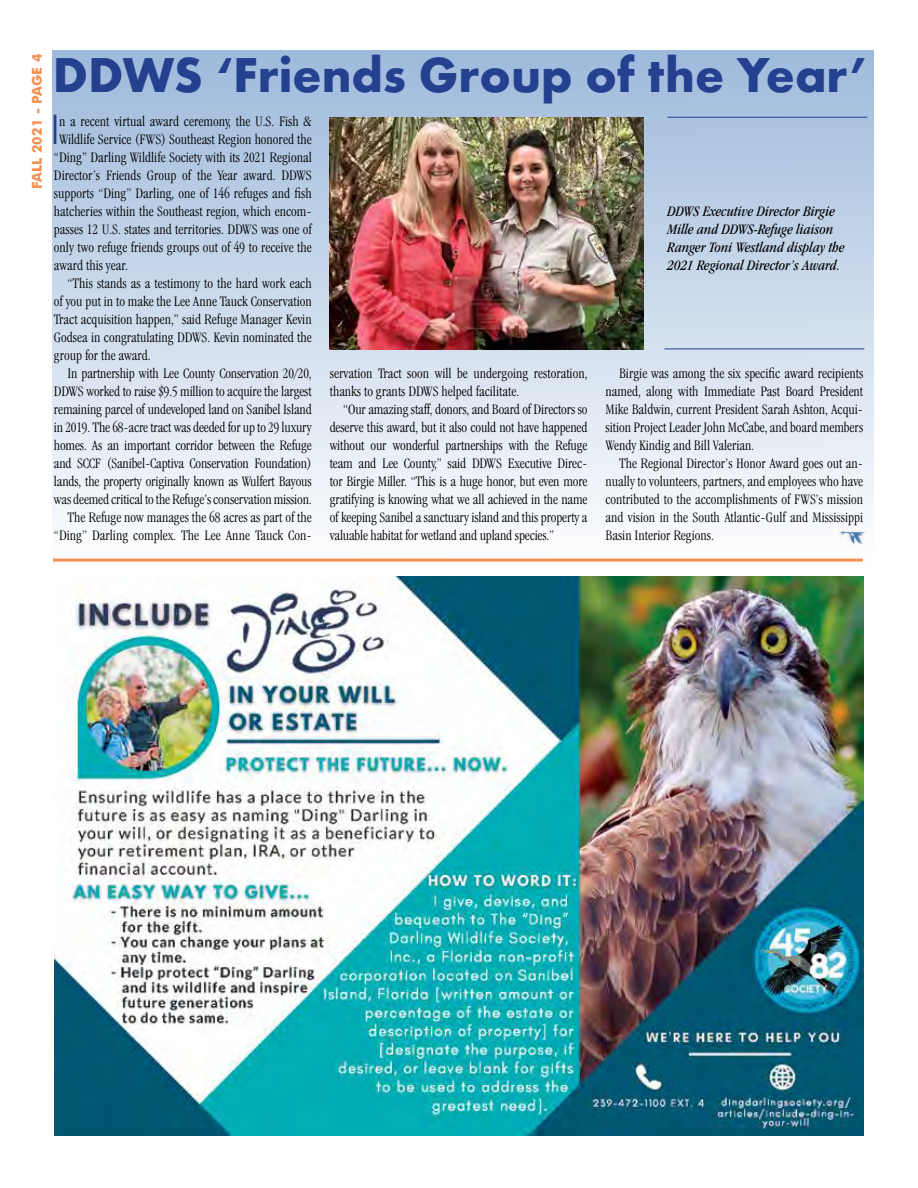
<style>
.page{position:relative;width:918px;height:1188px;background:#fff}
.page>*{position:absolute;margin:0;border:0;box-sizing:border-box;transform-origin:0 0}
.t1{font:700 45px "Futura";color:#25408f}
.t2{font:300 condensed 38.85px "Futura";color:#25408f}
.t3{font:300 condensed 15px/18px "Garamond IT Cby BT";color:#000;text-align:justify}
.t4{font:italic condensed 15px/18px "Garamond IT Cby BT";color:#000}
.t5{font:700 13.5px "Futura BT";letter-spacing:.01em;color:#f59053}
</style>
<div class="page">
<div style="left:52px;top:50px;width:822px;height:516px;background:linear-gradient(to bottom,#9dbadc,#fdfdfd)"></div>
<img style="left:838px;top:530px;width:27px;height:15px">
<img style="left:54px;top:577px;width:809px;height:558px">
<img style="left:330px;top:117px;width:314px;height:233px">
<hr style="left:667px;top:117px;width:200px;height:1px;background:#25408f">
<hr style="left:665px;top:349px;width:199px;height:1px;background:#25408f">
<hr style="left:53px;top:559px;width:810px;height:3px;background:#f59053">
<p class="t5" style="left:29px;top:189px;width:137px;rotate:-90deg">FALL 2021 - PAGE 4</p>
<h1 class="t1" style="left:53px;top:43px;width:816px">DDWS ‘Friends Group of the Year’</h1>
<h2 class="t2" style="left:52px;top:105px;width:9px">I</h2>
<p class="t3" style="left:59px;top:112px;width:254px">n a recent virtual award ceremony, the U.S. Fish &amp;</p>
<p class="t3" style="left:59px;top:130px;width:254px">Wildlife Service (FWS) Southeast Region honored the</p>
<p class="t3" style="left:54px;top:148px;width:259px">“Ding” Darling Wildlife Society with its 2021 Regional</p>
<p class="t3" style="left:54px;top:166px;width:259px">Director’s Friends Group of the Year award. DDWS</p>
<p class="t3" style="left:54px;top:184px;width:259px">supports “Ding” Darling, one of 146 refuges and fish</p>
<p class="t3" style="left:54px;top:202px;width:259px">hatcheries within the Southeast region, which encom-</p>
<p class="t3" style="left:54px;top:220px;width:259px">passes 12 U.S. states and territories. DDWS was one of</p>
<p class="t3" style="left:54px;top:238px;width:259px">only two refuge friends groups out of 49 to receive the</p>
<p class="t3" style="left:54px;top:256px;width:75px">award this year.</p>
<p class="t3" style="left:67px;top:274px;width:246px">“This stands as a testimony to the hard work each</p>
<p class="t3" style="left:54px;top:292px;width:259px">of you put in to make the Lee Anne Tauck Conservation</p>
<p class="t3" style="left:54px;top:310px;width:259px">Tract acquisition happen,” said Refuge Manager Kevin</p>
<p class="t3" style="left:54px;top:328px;width:259px">Godsea in congratulating DDWS. Kevin nominated the</p>
<p class="t3" style="left:54px;top:346px;width:98px">group for the award.</p>
<p class="t3" style="left:67px;top:364px;width:246px">In partnership with Lee County Conservation 20/20,</p>
<p class="t3" style="left:54px;top:382px;width:259px">DDWS worked to raise $9.5 million to acquire the largest</p>
<p class="t3" style="left:54px;top:400px;width:259px">remaining parcel of undeveloped land on Sanibel Island</p>
<p class="t3" style="left:54px;top:418px;width:259px">in 2019. The 68-acre tract was deeded for up to 29 luxury</p>
<p class="t3" style="left:54px;top:436px;width:259px">homes. As an important corridor between the Refuge</p>
<p class="t3" style="left:54px;top:454px;width:259px">and SCCF (Sanibel-Captiva Conservation Foundation)</p>
<p class="t3" style="left:54px;top:472px;width:259px">lands, the property originally known as Wulfert Bayous</p>
<p class="t3" style="left:54px;top:490px;width:259px">was deemed critical to the Refuge’s conservation mission.</p>
<p class="t3" style="left:67px;top:508px;width:246px">The Refuge now manages the 68 acres as part of the</p>
<p class="t3" style="left:54px;top:526px;width:259px">“Ding” Darling complex. The Lee Anne Tauck Con-</p>
<p class="t3" style="left:330px;top:364px;width:259px">servation Tract soon will be undergoing restoration, thanks to grants DDWS helped facilitate.</p>
<p class="t3" style="left:330px;top:400px;width:259px;text-indent:14px">“Our amazing staff, donors, and Board of Directors so deserve this award, but it also could not have happened without our wonderful partnerships with the Refuge team and Lee County,” said DDWS Executive Direc&shy;tor Birgie Miller. “This is a huge honor, but even more gratifying is knowing what we all achieved in the name of keeping Sanibel a sanctuary island and this property a valuable habitat for wetland and upland species.”</p>
<p class="t4" style="left:667px;top:202px;width:179px">DDWS Executive Director Birgie<br>Mille and DDWS-Refuge liaison<br>Ranger Toni Westland display the<br>2021 Regional Director’s Award.</p>
<p class="t3" style="left:606px;top:364px;width:259px;text-indent:14px">Birgie was among the six specific award recipients named, along with Immediate Past Board President Mike Baldwin, current President Sarah Ashton, Acqui&shy;sition Project Leader John McCabe, and board members Wendy Kindig and Bill Valerian.</p>
<p class="t3" style="left:606px;top:454px;width:259px;text-indent:14px">The Regional Director’s Honor Award goes out an&shy;nually to volunteers, partners, and employees who have contributed to the accomplishments of FWS’s mission and vision in the South Atlantic-Gulf and Mississippi Basin Interior Regions.</p>
</div>
